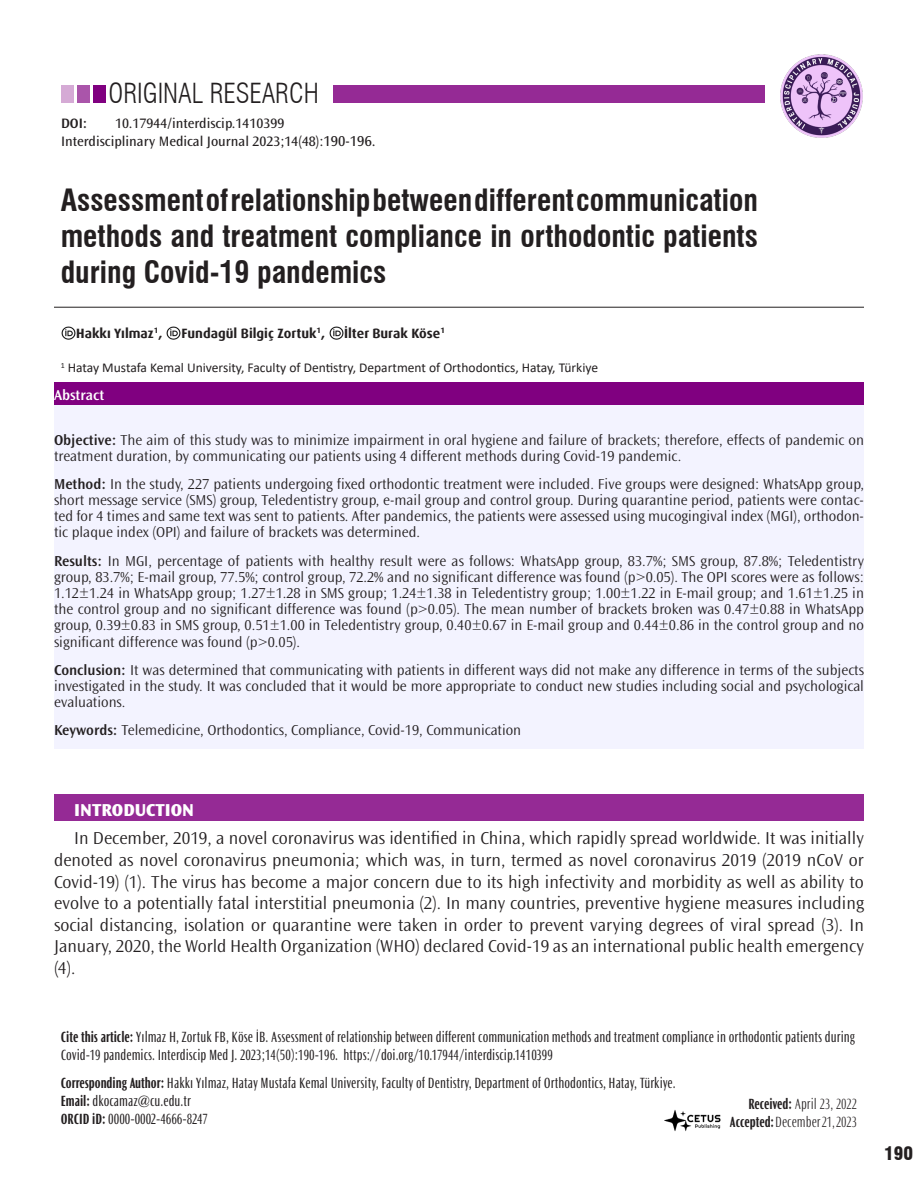
<style>
.page{position:relative;width:918px;height:1188px;background:#fff}
.page>*{position:absolute;margin:0;border:0;box-sizing:border-box;transform-origin:0 0}
.Makale_Ana_Başlık_EN{font:700 condensed 30px/36px "Swiss 721 BT";color:#231f20;text-align:justify}
.t1{font:300 condensed 27px "Swiss 721 BT";color:#231f20}
.Makale_Metni_Gövde-EN{font:300 18px/21.6px "Ocean Sans MT Pro";color:#231f20;text-align:justify}
.Gövde_Başlık_1__Seviye-EN{font:800 18px "Ocean Sans MT Pro";color:#fff}
.t2{font:900 condensed 18px "Swiss 721 BT";color:#231f20}
.t3{font:300 15px/16.2px "Ocean Sans MT Pro";color:#231f20;text-align:justify}
.Yazışma_Adresi{font:condensed 15px/18px "Ocean Sans MT Pro";color:#231f20}
.Geliş_Kabul_Tarihi{font:300 condensed 15px "Ocean Sans MT Pro";color:#231f20}
.Abstract-EN{font:600 15px "Ocean Sans MT Pro";color:#fff}
.DOI_url{font:14.25px "Ocean Sans Std";color:#231f20}
.DOI{font:14.25px "Ocean Sans Std";color:#231f20}
.DOI-2{font:600 14.25px "Ocean Sans MT Pro";color:#231f20}
.Yazarın_Kurumu-EN{font:13.5px "Calibri";color:#231f20}
.Yazar_İsimleri-EN{font:700 13.5px "FF Dax Pro";color:#231f20}
.s1{font-size:15px}
.s2{font-weight:600}
.s3{font-weight:700}
</style>
<div class="page">
<hr style="left:54px;top:307px;width:810px;height:1px;background:#231f20">
<img style="left:61px;top:326px;width:15px;height:14px">
<img style="left:166px;top:326px;width:15px;height:14px">
<img style="left:329px;top:326px;width:15px;height:14px">
<div style="left:54px;top:383px;width:810px;height:366px;background:#f3f3ff"></div>
<div style="left:54px;top:382px;width:810px;height:22px;background:#800080"></div>
<div style="left:93px;top:85px;width:12px;height:18px;background:#800080"></div>
<div style="left:334px;top:86px;width:431px;height:17px;background:#952a95"></div>
<div style="left:77px;top:85px;width:12px;height:18px;background:#a5a"></div>
<div style="left:61px;top:85px;width:13px;height:18px;background:#d5aad5"></div>
<img style="left:780px;top:54px;width:83px;height:84px">
<div style="left:54px;top:794px;width:810px;height:27px;background:#952a95"></div>
<img style="left:664px;top:1110px;width:57px;height:21px">
<h2 class="t1" style="left:109px;top:77px;width:212px">ORIGINAL RESEARCH</h2>
<p class="DOI-2" style="left:61px;top:114px;width:28px">DOI:</p>
<p class="DOI" style="left:115px;top:115px;width:171px">10.17944/interdiscip.1410399</p>
<p class="DOI_url" style="left:61px;top:133px;width:316px">Interdisciplinary Medical Journal 2023;14(48):<span class="s1">190-196.</span></p>
<p class="Makale_Ana_Başlık_EN" style="left:61px;top:182px;width:699px">Assessment of relationship between different communication methods and treatment compliance in orthodontic patients during Covid-19 pandemics</p>
<p class="Yazar_İsimleri-EN" style="left:76px;top:324px;width:88px">Hakkı Yılmaz<sup>1</sup>,</p>
<p class="Yazar_İsimleri-EN" style="left:181px;top:324px;width:145px">Fundagül Bilgiç Zortuk<sup>1</sup>,</p>
<p class="Yazar_İsimleri-EN" style="left:344px;top:324px;width:102px">İlter Burak Köse<sup>1</sup></p>
<p class="Yazarın_Kurumu-EN" style="left:61px;top:358px;width:539px"><sup>1</sup> Hatay Mustafa Kemal University, Faculty of Dentistry, Department of Orthodontics, Hatay, Türkiye</p>
<p class="Abstract-EN" style="left:54px;top:386px;width:52px">Abstract</p>
<p class="t3" style="left:54px;top:431px;width:811px"><span class="s2">Objective:</span> The aim of this study was to minimize impairment in oral hygiene and failure of brackets; therefore, effects of pandemic on treatment duration, by communicating our patients using 4 different methods during Covid-19 pandemic.</p>
<p class="t3" style="left:54px;top:476px;width:812px"><span class="s2">Method:</span> In the study, 227 patients undergoing fixed orthodontic treatment were included. Five groups were designed: WhatsApp group, short message service (SMS) group, Teledentistry group, e-mail group and control group. During quarantine period, patients were contac&shy;ted for 4 times and same text was sent to patients. After pandemics, the patients were assessed using mucogingival index (MGI), orthodon&shy;tic plaque index (OPI) and failure of brackets was determined.</p>
<p class="t3" style="left:54px;top:553px;width:812px"><span class="s2">Results:</span> In MGI, percentage of patients with healthy result were as follows: WhatsApp group, 83.7%; SMS group, 87.8%; Teledentistry group, 83.7%; E-mail group, 77.5%; control group, 72.2% and no significant difference was found (p&gt;0.05). The OPI scores were as follows:<br>1.12±1.24 in WhatsApp group; 1.27±1.28 in SMS group; 1.24±1.38 in Teledentistry group; 1.00±1.22 in E-mail group; and 1.61±1.25 in the control group and no significant difference was found (p&gt;0.05). The mean number of brackets broken was 0.47±0.88 in WhatsApp group, 0.39±0.83 in SMS group, 0.51±1.00 in Teledentistry group, 0.40±0.67 in E-mail group and 0.44±0.86 in the control group and no significant difference was found (p&gt;0.05).</p>
<p class="t3" style="left:54px;top:662px;width:812px"><span class="s2">Conclusion:</span> It was determined that communicating with patients in different ways did not make any difference in terms of the subjects investigated in the study. It was concluded that it would be more appropriate to conduct new studies including social and psychological evaluations.</p>
<p class="t3" style="left:54px;top:722px;width:469px"><span class="s2">Keywords:</span> Telemedicine, Orthodontics, Compliance, Covid-19, Communication</p>
<p class="Gövde_Başlık_1__Seviye-EN" style="left:74px;top:799px;width:121px">INTRODUCTION</p>
<p class="Makale_Metni_Gövde-EN" style="left:54px;top:828px;width:812px;text-indent:20px">In December, 2019, a novel coronavirus was identified in China, which rapidly spread worldwide. It was initially denoted as novel coronavirus pneumonia; which was, in turn, termed as novel coronavirus 2019 (2019 nCoV or Covid-19) (1). The virus has become a major concern due to its high infectivity and morbidity as well as ability to evolve to a potentially fatal interstitial pneumonia (2). In many countries, preventive hygiene measures including social distancing, isolation or quarantine were taken in order to prevent varying degrees of viral spread (3). In January, 2020, the World Health Organization (WHO) declared Covid-19 as an international public health emergency (4).</p>
<p class="Yazışma_Adresi" style="left:61px;top:1028px;width:796px"><span class="s3">Cite this article:</span> Yılmaz H, Zortuk FB, Köse İB. Assessment of relationship between different communication methods and treatment compliance in orthodontic patients during<br>Covid-19 pandemics. Interdiscip Med J. 2023;14(50):190-196. https://doi.org/10.17944/interdiscip.1410399</p>
<p class="Geliş_Kabul_Tarihi" style="left:748px;top:1095px;width:110px"><span class="s3">Received:</span> April 23, 2022</p>
<p class="Geliş_Kabul_Tarihi" style="left:730px;top:1113px;width:129px"><span class="s3">Accepted:</span> December 21, 2023</p>
<p class="Yazışma_Adresi" style="left:61px;top:1074px;width:616px"><span class="s3">Corresponding Author:</span> Hakkı Yılmaz, Hatay Mustafa Kemal University, Faculty of Dentistry, Department of Orthodontics, Hatay, Türkiye.</p>
<p class="Yazışma_Adresi" style="left:61px;top:1092px;width:132px"><span class="s3">Email:</span> dkocamaz@cu.edu.tr</p>
<p class="Yazışma_Adresi" style="left:61px;top:1110px;width:149px"><span class="s3">ORCID iD:</span> 0000-0002-4666-8247</p>
<p class="t2" style="left:884px;top:1143px;width:30px">190</p>
</div>
